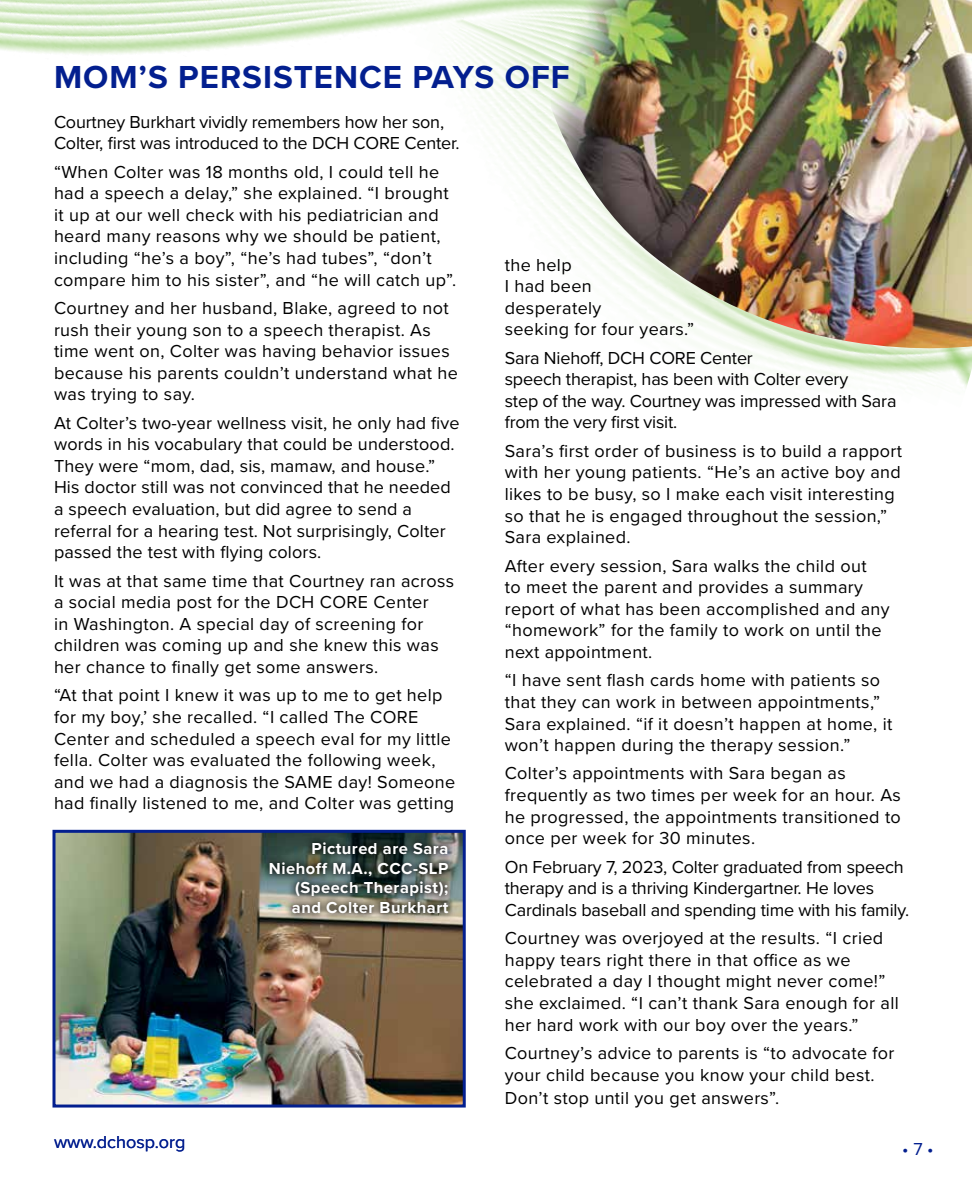
<style>
.page{position:relative;width:972px;height:1188px;background:#fff}
.page>*{position:absolute;margin:0;border:0;box-sizing:border-box;transform-origin:0 0}
.t1{font:700 33px "Proxima Nova";letter-spacing:.03em;color:#031f8f}
.t2{font:18px/21.6px "Proxima Nova";letter-spacing:.02em;color:#000}
.t3{font:18px/21.6px "Proxima Nova";letter-spacing:-.01em;color:#000}
.t4{font:18px "Proxima Nova";color:#031f8f}
.t5{font:700 16.5px/19.8px "Proxima Nova";letter-spacing:.03em;color:#fff;text-align:right}
</style>
<div class="page">
<img style="left:0;top:0;width:359px;height:55px">
<img style="left:359px;top:0;width:613px;height:388px">
<img style="left:552px;top:0;width:420px;height:350px">
<img style="left:56px;top:834px;width:406px;height:270px">
<div style="left:52px;top:830px;width:414px;height:278px;border:3px solid #031f8f"></div>
<img style="left:262px;top:834px;width:194px;height:87px">
<h1 class="t1" style="left:54px;top:52px;width:517px">MOM’S PERSISTENCE PAYS OFF</h1>
<p class="t3" style="left:54px;top:110px;width:407px">Courtney Burkhart vividly remembers how her son,<br>Colter, first was introduced to the DCH CORE Center.</p>
<p class="t2" style="left:54px;top:160px;width:404px">“When Colter was 18 months old, I could tell he had a speech a delay,” she explained. “I brought it up at our well check with his pediatrician and heard many reasons why we should be patient, including “he’s a boy”, “he’s had tubes”, “don’t compare him to his sister”, and “he will catch up”.</p>
<p class="t2" style="left:54px;top:296px;width:405px">Courtney and her husband, Blake, agreed to not rush their young son to a speech therapist. As time went on, Colter was having behavior issues because his parents couldn’t understand what he was trying to say.</p>
<p class="t2" style="left:54px;top:411px;width:407px">At Colter’s two-year wellness visit, he only had five words in his vocabulary that could be understood.<br>They were “mom, dad, sis, mamaw, and house.” His doctor still was not convinced that he needed a speech evaluation, but did agree to send a referral for a hearing test. Not surprisingly, Colter passed the test with flying colors.</p>
<p class="t2" style="left:54px;top:569px;width:402px">It was at that same time that Courtney ran across a social media post for the DCH CORE Center<br>in Washington. A special day of screening for children was coming up and she knew this was her chance to finally get some answers.</p>
<p class="t2" style="left:54px;top:684px;width:403px">“At that point I knew it was up to me to get help for my boy,’ she recalled. “I called The CORE Center and scheduled a speech eval for my little fella. Colter was evaluated the following week, and we had a diagnosis the SAME day! Someone had finally listened to me, and Colter was getting</p>
<p class="t5" style="left:269px;top:838px;width:181px">Pictured are Sara<br>Niehoff M.A., CCC-SLP (Speech Therapist); and Colter Burkhart</p>
<p class="t4" style="left:54px;top:1128px;width:133px">www.dchosp.org</p>
<p class="t2" style="left:505px;top:253px;width:191px">the help<br>I had been<br>desperately<br>seeking for four years.”</p>
<p class="t3" style="left:505px;top:346px;width:393px">Sara Niehoff, DCH CORE Center<br>speech therapist, has been with Colter every<br>step of the way. Courtney was impressed with Sara from the very first visit.</p>
<p class="t2" style="left:505px;top:439px;width:399px">Sara’s first order of business is to build a rapport with her young patients. “He’s an active boy and likes to be busy, so I make each visit interesting so that he is engaged throughout the session,” Sara explained.</p>
<p class="t2" style="left:505px;top:554px;width:386px">After every session, Sara walks the child out<br>to meet the parent and provides a summary report of what has been accomplished and any “homework” for the family to work on until the next appointment.</p>
<p class="t2" style="left:505px;top:669px;width:389px">“I have sent flash cards home with patients so that they can work in between appointments,” Sara explained. “if it doesn’t happen at home, it won’t happen during the therapy session.”</p>
<p class="t2" style="left:505px;top:762px;width:398px">Colter’s appointments with Sara began as frequently as two times per week for an hour. As he progressed, the appointments transitioned to once per week for 30 minutes.</p>
<p class="t3" style="left:505px;top:855px;width:406px">On February 7, 2023, Colter graduated from speech therapy and is a thriving Kindergartner. He loves<br>Cardinals baseball and spending time with his family.</p>
<p class="t2" style="left:505px;top:927px;width:396px">Courtney was overjoyed at the results. “I cried happy tears right there in that office as we celebrated a day I thought might never come!” she exclaimed. “I can’t thank Sara enough for all her hard work with our boy over the years.”</p>
<p class="t2" style="left:505px;top:1041px;width:391px;line-height:22.5px">Courtney’s advice to parents is “to advocate for your child because you know your child best.<br>Don’t stop until you get answers”.</p>
<p class="t4" style="left:902px;top:1135px;width:33px">• 7 •</p>
</div>
